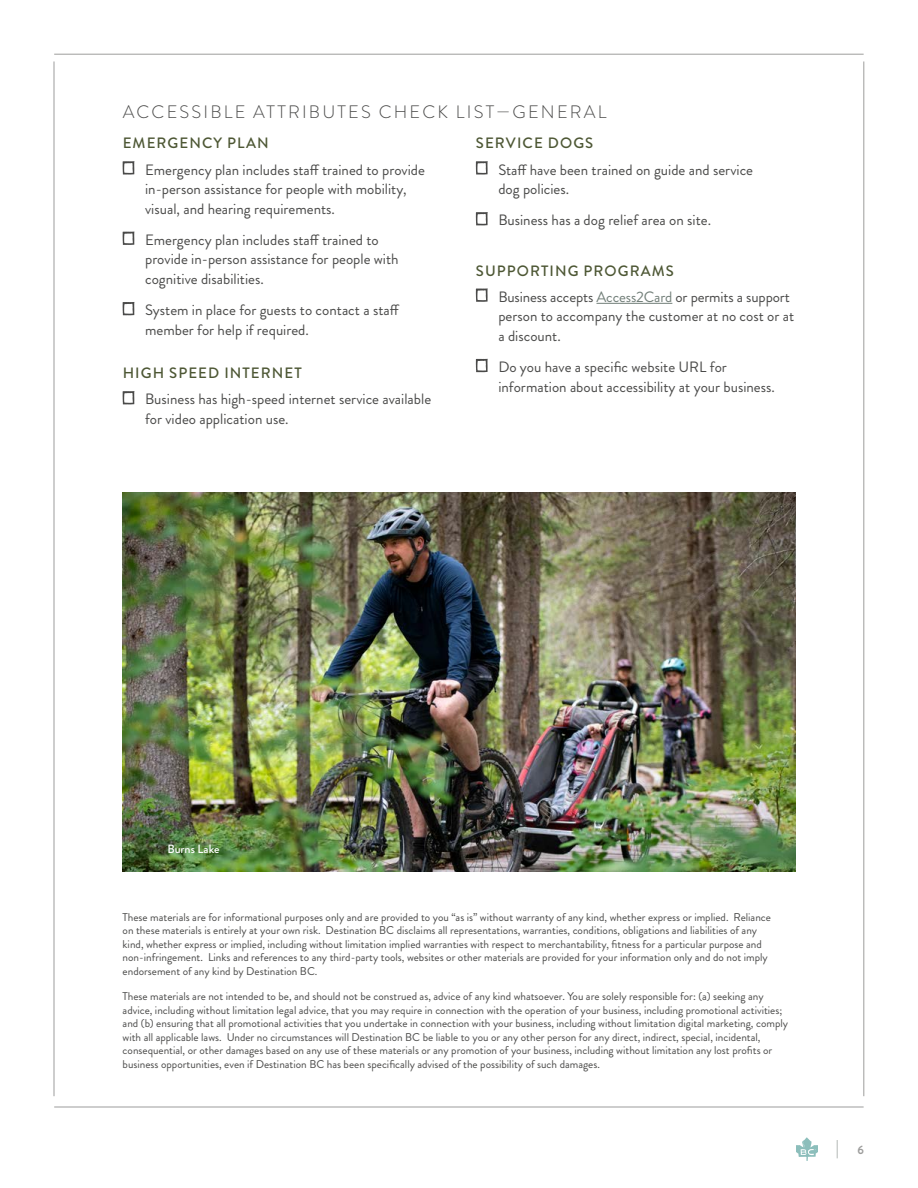
<style>
.page{position:relative;width:918px;height:1188px;background:#fff}
.page>*{position:absolute;margin:0;border:0;box-sizing:border-box;transform-origin:0 0}
.t1{font:300 18px "Brandon Grotesque";letter-spacing:.12em;color:#4a4a49}
.t2{font:15px/19.5px "Brandon Grotesque";color:#4a4a49}
.t3{font:500 15px "Brandon Grotesque";letter-spacing:.07em;color:#4d5734}
.t4{font:500 12px "Brandon Grotesque";color:#fff}
.t5{font:700 12px "Brandon Grotesque";color:#9d9d9c}
.t6{font:11.25px/13.5px "Brandon Grotesque";color:#4a4a49}
.s1{font-weight:500;color:#4d5734}
.s2{color:#727f79}
</style>
<div class="page">
<svg style="left:123px;top:161px;width:11px;height:14px"></svg>
<svg style="left:123px;top:232px;width:11px;height:13px"></svg>
<svg style="left:123px;top:302px;width:11px;height:13px"></svg>
<svg style="left:123px;top:391px;width:11px;height:13px"></svg>
<hr style="left:596px;top:303px;width:76px;height:1px;background:#727f79">
<svg style="left:476px;top:161px;width:12px;height:14px"></svg>
<svg style="left:476px;top:212px;width:12px;height:13px"></svg>
<svg style="left:476px;top:288px;width:12px;height:14px"></svg>
<svg style="left:476px;top:359px;width:12px;height:13px"></svg>
<img style="left:123px;top:493px;width:672px;height:378px">
<hr style="left:54px;top:61px;width:1px;height:1035px;background:#9d9d9c">
<hr style="left:54px;top:1107px;width:810px;height:1px;background:#9d9d9c">
<hr style="left:54px;top:54px;width:810px;height:1px;background:#9d9d9c">
<hr style="left:864px;top:61px;width:1px;height:1035px;background:#9d9d9c">
<svg style="left:796px;top:1137px;width:22px;height:24px"></svg>
<svg style="left:837px;top:1140px;width:1px;height:18px"></svg>
<h1 class="t1" style="left:123px;top:100px;width:485px">ACCESSIBLE ATTRIBUTES CHECK LIST—GENERAL</h1>
<h2 class="t3" style="left:123px;top:133px;width:148px">EMERGENCY PLAN</h2>
<h2 class="t2" style="left:145px;top:160px;width:281px">Emergency plan includes staff trained to provide in-person assistance for people with mobility, visual, and hearing requirements.</h2>
<h2 class="t2" style="left:145px;top:230px;width:255px">Emergency plan includes staff trained to provide in-person assistance for people with cognitive disabilities.</h2>
<h2 class="t2" style="left:145px;top:301px;width:256px">System in place for guests to contact a staff member for help if required.</h2>
<h2 class="t3" style="left:123px;top:363px;width:181px">HIGH SPEED INTERNET</h2>
<h2 class="t2" style="left:145px;top:390px;width:288px">Business has high-speed internet service available for video application use.</h2>
<h2 class="t3" style="left:476px;top:133px;width:119px">SERVICE DOGS</h2>
<h2 class="t2" style="left:498px;top:160px;width:256px">Staff have been trained on guide and service dog policies.</h2>
<h2 class="t2" style="left:498px;top:211px;width:214px">Business has a dog relief area on site.</h2>
<h2 class="t2" style="left:498px;top:258px;width:293px;line-height:26.2px;text-indent:-22px"><span class="s1">SUPPORTING PROGRAMS<br></span>Business accepts <span class="s2">Access2Card</span> or permits a support</h2>
<h2 class="t2" style="left:498px;top:307px;width:297px">person to accompany the customer at no cost or at a discount.</h2>
<h2 class="t2" style="left:498px;top:358px;width:278px">Do you have a specific website URL for information about accessibility at your business.</h2>
<p class="t4" style="left:167px;top:840px;width:54px">Burns Lake</p>
<p class="t6" style="left:123px;top:910px;width:650px">These materials are for informational purposes only and are provided to you “as is” without warranty of any kind, whether express or implied. Reliance on these materials is entirely at your own risk. Destination BC disclaims all representations, warranties, conditions, obligations and liabilities of any kind, whether express or implied, including without limitation implied warranties with respect to merchantability, fitness for a particular purpose and non-infringement. Links and references to any third-party tools, websites or other materials are provided for your information only and do not imply endorsement of any kind by Destination BC.</p>
<p class="t6" style="left:123px;top:990px;width:667px">These materials are not intended to be, and should not be construed as, advice of any kind whatsoever. You are solely responsible for: (a) seeking any advice, including without limitation legal advice, that you may require in connection with the operation of your business, including promotional activities; and (b) ensuring that all promotional activities that you undertake in connection with your business, including without limitation digital marketing, comply with all applicable laws. Under no circumstances will Destination BC be liable to you or any other person for any direct, indirect, special, incidental, consequential, or other damages based on any use of these materials or any promotion of your business, including without limitation any lost profits or business opportunities, even if Destination BC has been specifically advised of the possibility of such damages.</p>
<p class="t5" style="left:858px;top:1142px;width:8px">6</p>
</div>
